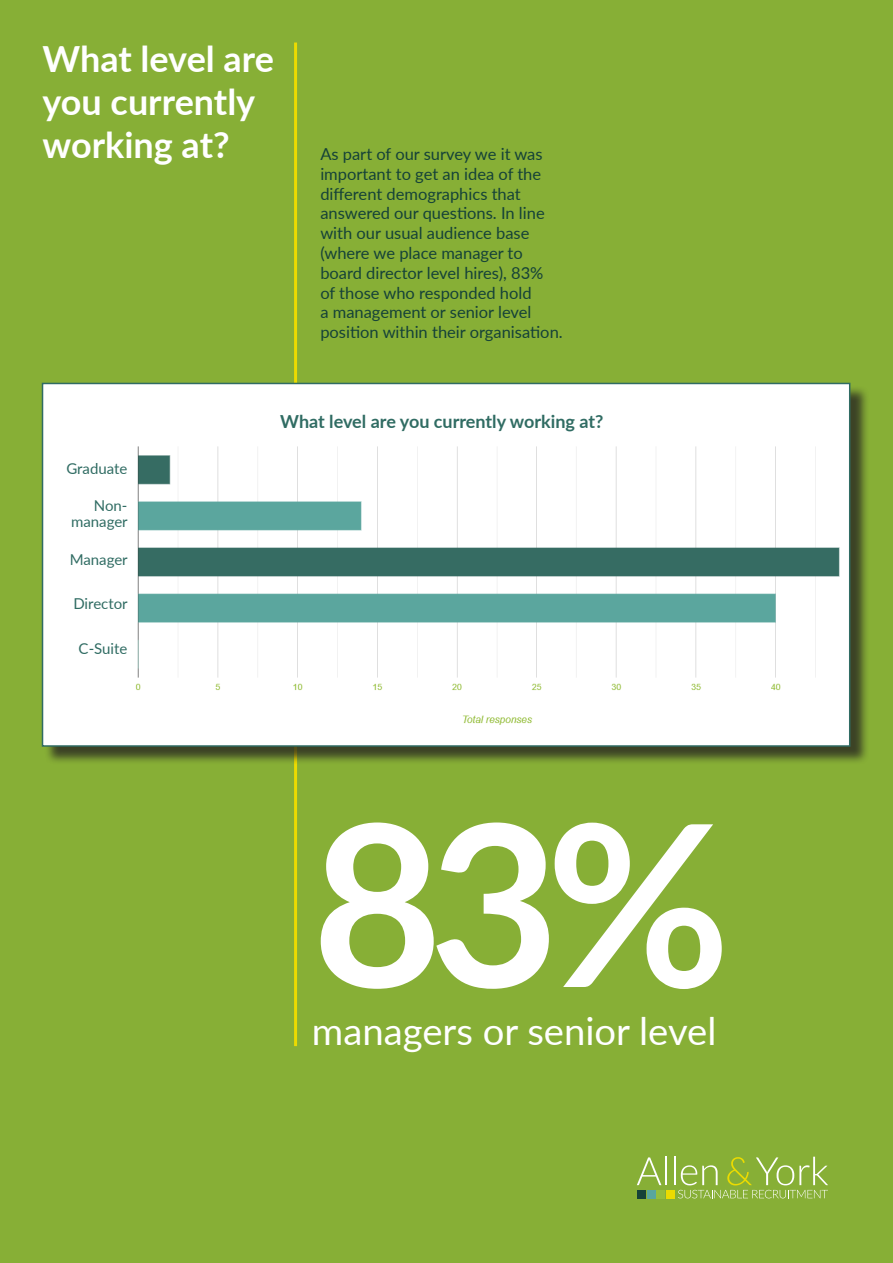
<style>
.page{position:relative;width:893px;height:1263px;background:#87af36}
.page>*{position:absolute;margin:0;border:0;box-sizing:border-box;transform-origin:0 0}
.t1{font:700 225px "Lato";color:#fff}
.t2{font:38.25px "Lato";color:#fff}
.t3{font:700 36px/43.2px "Lato";color:#fff}
.t4{font:700 18px "Lato";color:#306c63}
.t5{font:16.5px/19.8px "Lato";color:#154238}
.t6{font:15px/15px "Lato";color:#306c63;text-align:right}
</style>
<div class="page">
<svg style="left:637px;top:1157px;width:24px;height:28px"></svg>
<hr style="left:665px;top:1157px;width:2px;height:28px;background:#fff">
<div style="left:637px;top:1190px;width:9px;height:9px;background:#154238"></div>
<div style="left:647px;top:1190px;width:9px;height:9px;background:#58a69e"></div>
<div style="left:656px;top:1190px;width:9px;height:9px;background:#94be3d"></div>
<div style="left:666px;top:1190px;width:9px;height:9px;background:#ebdb01"></div>
<svg style="left:674px;top:1157px;width:154px;height:41px"></svg>
<hr style="left:294px;top:43px;width:3px;height:1003px;background:#ebdb01">
<div style="left:44px;top:385px;width:825px;height:380px;background:#231f20;opacity:.75"></div>
<img style="left:45px;top:386px;width:802px;height:358px">
<div style="left:42px;top:383px;width:808px;height:364px;border:2px solid #306c63"></div>
<div style="left:63px;top:448px;width:73px;height:41px;background:#fff"></div>
<div style="left:63px;top:492px;width:73px;height:42px;background:#fff"></div>
<div style="left:63px;top:538px;width:73px;height:41px;background:#fff"></div>
<div style="left:63px;top:583px;width:73px;height:41px;background:#fff"></div>
<div style="left:63px;top:627px;width:73px;height:42px;background:#fff"></div>
<div style="left:95px;top:399px;width:702px;height:43px;background:#fff"></div>
<p class="t3" style="left:43px;top:35px;width:233px">What level are you currently working at?</p>
<p class="t5" style="left:320px;top:143px;width:244px">As part of our survey we it was important to get an idea of the different demographics that answered our questions. In line with our usual audience base (where we place manager to board director level hires), 83%<br>of those who responded hold<br>a management or senior level position within their organisation.</p>
<p class="t6" style="left:66px;top:461px;width:63px">Graduate</p>
<p class="t6" style="left:71px;top:498px;width:58px">Non&shy;manager</p>
<p class="t6" style="left:70px;top:551px;width:60px">Manager</p>
<p class="t6" style="left:73px;top:596px;width:56px">Director</p>
<p class="t6" style="left:79px;top:640px;width:50px">C-Suite</p>
<p class="t4" style="left:280px;top:408px;width:325px">What level are you currently working at?</p>
<p class="t1" style="left:312px;top:739px;width:420px">83%</p>
<p class="t2" style="left:312px;top:1004px;width:406px">managers or senior level</p>
</div>
